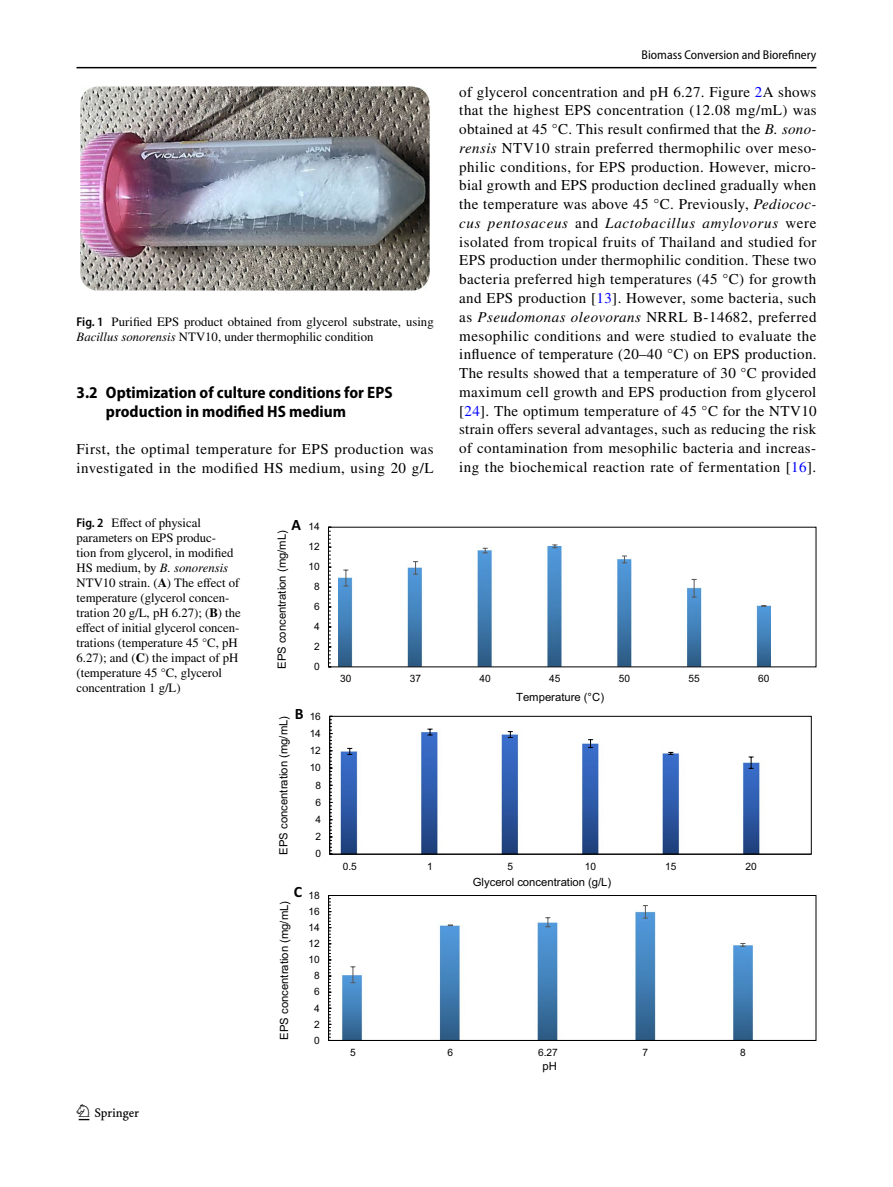
<style>
.page{position:relative;width:893px;height:1187px;background:#fff}
.page>*{position:absolute;margin:0;border:0;box-sizing:border-box;transform-origin:0 0}
.t1{font:22.5px "Springnew Regular 2";color:#000}
.t2{font:700 semi-condensed 16.5px/18.8px "Myriad Pro";color:#000}
.t3{font:700 15.75px "Calibri";color:#000}
.t4{font:15px/18.8px "STIX";letter-spacing:.035em;color:#000}
.t5{font:12.75px/15px "STIX";color:#000}
.t6{font:semi-condensed 12.75px "Myriad Pro";color:#000}
.t7{font:11.25px "Arial";color:#000}
.t8{font:10.2px "Arial";color:#000}
.s1{font-family:"Myriad Pro";font-weight:600;font-stretch:semi-condensed}
.s2{font-style:italic}
.s3{color:#00f}
.s4{font-weight:700}
</style>
<div class="page">
<hr style="left:77px;top:67px;width:739px;height:1px;background:#000">
<img style="left:81px;top:87px;width:348px;height:204px">
<img style="left:339px;top:546px;width:432px;height:492px">
<svg style="left:343px;top:569px;width:5px;height:17px"></svg>
<svg style="left:413px;top:561px;width:5px;height:13px"></svg>
<svg style="left:483px;top:548px;width:5px;height:5px"></svg>
<svg style="left:552px;top:544px;width:5px;height:4px"></svg>
<svg style="left:622px;top:555px;width:5px;height:8px"></svg>
<svg style="left:692px;top:579px;width:5px;height:18px"></svg>
<svg style="left:328px;top:526px;width:4px;height:141px"></svg>
<svg style="left:329px;top:715px;width:483px;height:140px"></svg>
<hr style="left:329px;top:716px;width:1px;height:138px;background:#000">
<svg style="left:330px;top:715px;width:3px;height:138px"></svg>
<hr style="left:330px;top:853px;width:481px;height:1px;background:#000">
<div style="left:328px;top:895px;width:488px;height:145px;border:1px solid #000"></div>
<svg style="left:350px;top:966px;width:5px;height:17px"></svg>
<svg style="left:545px;top:917px;width:5px;height:10px"></svg>
<svg style="left:643px;top:905px;width:5px;height:13px"></svg>
<svg style="left:740px;top:942px;width:5px;height:4px"></svg>
<hr style="left:328px;top:895px;width:1px;height:145px;background:#000">
<svg style="left:329px;top:895px;width:3px;height:144px"></svg>
<hr style="left:329px;top:1039px;width:487px;height:1px;background:#000">
<p class="t5" style="left:77px;top:315px;width:359px"><span class="s1">Fig. 1</span> Purified EPS product obtained from glycerol substrate, using<br><span class="s2">Bacillus sonorensis</span> NTV10, under thermophilic condition</p>
<p class="t2" style="left:106px;top:383px;width:288px;text-indent:-29px">3.2 Optimization of culture conditions for EPS production in modified HS medium</p>
<p class="t4" style="left:77px;top:440px;width:359px">First, the optimal temperature for EPS production was investigated in the modified HS medium, using 20 g/L</p>
<p class="t6" style="left:642px;top:48px;width:176px">Biomass Conversion and Biorefinery</p>
<p class="t4" style="left:459px;top:83px;width:359px;text-align:justify">of glycerol concentration and pH 6.27. Figure <span class="s3">2</span>A shows that the highest EPS concentration (12.08 mg/mL) was obtained at 45 °C. This result confirmed that the <span class="s2">B. sono&shy;rensis</span> NTV10 strain preferred thermophilic over meso&shy;philic conditions, for EPS production. However, micro&shy;bial growth and EPS production declined gradually when the temperature was above 45 °C. Previously, <span class="s2">Pediococ&shy;cus pentosaceus</span> and <span class="s2">Lactobacillus amylovorus</span> were isolated from tropical fruits of Thailand and studied for EPS production under thermophilic condition. These two bacteria preferred high temperatures (45 °C) for growth and EPS production [<span class="s3">13</span>]. However, some bacteria, such as <span class="s2">Pseudomonas oleovorans</span> NRRL B-14682, preferred mesophilic conditions and were studied to evaluate the influence of temperature (20–40 °C) on EPS production.<br>The results showed that a temperature of 30 °C provided maximum cell growth and EPS production from glycerol [<span class="s3">24</span>]. The optimum temperature of 45 °C for the NTV10 strain offers several advantages, such as reducing the risk of contamination from mesophilic bacteria and increas&shy;ing the biochemical reaction rate of fermentation [<span class="s3">16</span>].</p>
<p class="t5" style="left:77px;top:515px;width:166px"><span class="s1">Fig. 2</span> Effect of physical parameters on EPS produc-<br>tion from glycerol, in modified<br>HS medium, by <span class="s2">B. sonorensis<br></span>NTV10 strain. (<span class="s4">A</span>) The effect of temperature (glycerol concen&shy;tration 20 g/L, pH 6.27); (<span class="s4">B</span>) the effect of initial glycerol concen&shy;trations (temperature 45 °C, pH<br>6.27); and (<span class="s4">C</span>) the impact of pH (temperature 45 °C, glycerol concentration 1 g/L)</p>
<h1 class="t1" style="left:79px;top:1104px;width:62px">1 3</h1>
<p class="t3" style="left:291px;top:513px;width:11px">A</p>
<p class="t7" style="left:274px;top:669px;width:140px;rotate:-90deg">E P S no i t a r t necnoc m( m/ g ) L</p>
<p class="t8" style="left:308px;top:520px;width:13px">14</p>
<p class="t8" style="left:308px;top:539px;width:13px">12</p>
<p class="t8" style="left:308px;top:559px;width:13px">10</p>
<p class="t8" style="left:314px;top:579px;width:7px">8</p>
<p class="t8" style="left:314px;top:599px;width:7px">6</p>
<p class="t8" style="left:314px;top:619px;width:7px">4</p>
<p class="t8" style="left:314px;top:639px;width:7px">2</p>
<p class="t8" style="left:314px;top:659px;width:7px">0</p>
<p class="t3" style="left:295px;top:702px;width:10px">B</p>
<p class="t8" style="left:310px;top:709px;width:13px">16</p>
<p class="t7" style="left:276px;top:854px;width:140px;rotate:-90deg">E P S no i t a r t necnoc m( m/ g ) L</p>
<p class="t8" style="left:310px;top:726px;width:13px">14</p>
<p class="t8" style="left:310px;top:743px;width:13px">12</p>
<p class="t8" style="left:310px;top:760px;width:13px">10</p>
<p class="t8" style="left:315px;top:777px;width:7px">8</p>
<p class="t8" style="left:315px;top:795px;width:7px">6</p>
<p class="t8" style="left:315px;top:812px;width:7px">4</p>
<p class="t8" style="left:315px;top:829px;width:7px">2</p>
<p class="t8" style="left:315px;top:846px;width:7px">0</p>
<p class="t3" style="left:294px;top:881px;width:10px">C</p>
<p class="t8" style="left:309px;top:888px;width:13px">18</p>
<p class="t7" style="left:276px;top:1039px;width:140px;rotate:-90deg">E P S no i t a r t necnoc m( m/ g ) L</p>
<p class="t8" style="left:309px;top:904px;width:13px">16</p>
<p class="t8" style="left:309px;top:920px;width:13px">14</p>
<p class="t8" style="left:309px;top:936px;width:13px">12</p>
<p class="t8" style="left:309px;top:952px;width:13px">10</p>
<p class="t8" style="left:314px;top:968px;width:7px">8</p>
<p class="t8" style="left:314px;top:984px;width:7px">6</p>
<p class="t8" style="left:314px;top:1000px;width:7px">4</p>
<p class="t8" style="left:314px;top:1016px;width:7px">2</p>
<p class="t8" style="left:314px;top:1033px;width:7px">0</p>
<p class="t8" style="left:340px;top:671px;width:13px">30</p>
<p class="t8" style="left:410px;top:671px;width:13px">37</p>
<p class="t8" style="left:480px;top:671px;width:13px">40</p>
<p class="t8" style="left:549px;top:671px;width:13px">45</p>
<p class="t8" style="left:619px;top:671px;width:13px">50</p>
<p class="t8" style="left:688px;top:671px;width:13px">55</p>
<p class="t8" style="left:758px;top:671px;width:13px">60</p>
<p class="t7" style="left:516px;top:689px;width:90px">Temperature (°C)</p>
<p class="t8" style="left:343px;top:858px;width:16px">0.5</p>
<p class="t8" style="left:427px;top:858px;width:7px">1</p>
<p class="t8" style="left:507px;top:858px;width:7px">5</p>
<p class="t8" style="left:585px;top:858px;width:13px">10</p>
<p class="t8" style="left:665px;top:858px;width:13px">15</p>
<p class="t8" style="left:745px;top:858px;width:13px">20</p>
<p class="t7" style="left:473px;top:874px;width:140px">Glycerol concentration (g/L)</p>
<p class="t8" style="left:350px;top:1045px;width:7px">5</p>
<p class="t8" style="left:448px;top:1045px;width:7px">6</p>
<p class="t8" style="left:538px;top:1045px;width:21px">6.27</p>
<p class="t8" style="left:643px;top:1045px;width:7px">7</p>
<p class="t8" style="left:740px;top:1045px;width:7px">8</p>
<p class="t7" style="left:542px;top:1058px;width:16px">pH</p>
</div>
